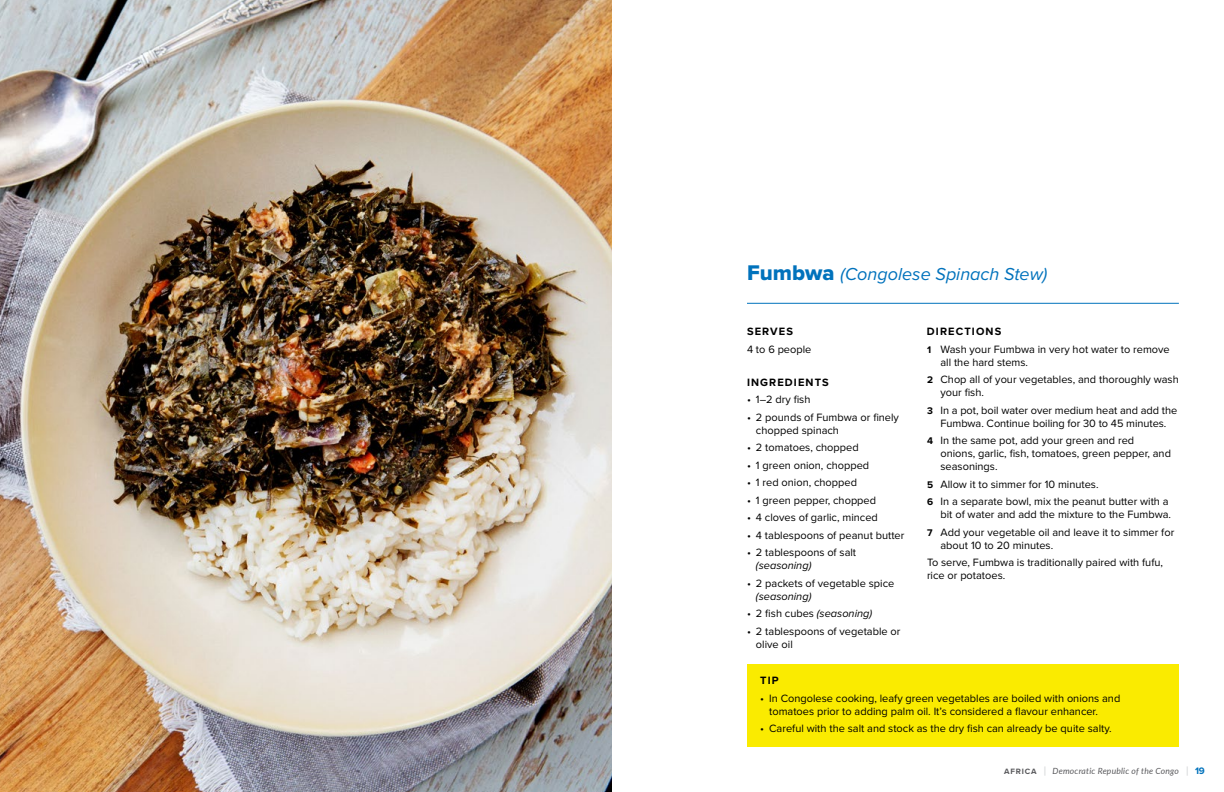
<style>
.page{position:relative;width:1224px;height:792px;background:#fff}
.page>*{position:absolute;margin:0;border:0;box-sizing:border-box;transform-origin:0 0}
.t1{font:italic 18px "Proxima Nova";color:#0072bc}
.t2{font:11px/17.5px "Proxima Nova";color:#000}
.t3{font:italic 11px "Proxima Nova";color:#000}
.t4{font:700 11px "Proxima Nova";letter-spacing:.1em;color:#000}
.t5{font:italic 8.5px "Lato";letter-spacing:.025em;color:#58585b}
.s1{font-family:"Proxima Nova Extrabld";font-style:normal;font-size:22px}
.s2{font-style:italic}
.s3{font-weight:700}
.s4{font-weight:700;font-size:10px}
.s5{font-family:"Proxima Nova";font-weight:700;font-style:normal;font-size:8px}
.s6{font-weight:500;font-style:normal;font-size:9.8px;color:#d1d3d4}
.s7{font-family:"Proxima Nova";font-weight:700;font-style:normal;font-size:9.8px;color:#0072bc}
</style>
<div class="page">
<div style="left:747px;top:664px;width:432px;height:83px;background:#faeb00"></div>
<hr style="left:747px;top:303px;width:432px;height:1px;background:#0072bc">
<img style="left:0;top:0;width:612px;height:792px">
<h1 class="t1" style="left:747px;top:261px;width:302px"><span class="s1">Fumbwa</span> (Congolese Spinach Stew)</h1>
<p class="t4" style="left:747px;top:323px;width:48px">SERVES</p>
<p class="t2" style="left:747px;top:340px;width:66px">4 to 6 people</p>
<p class="t4" style="left:747px;top:374px;width:83px">INGREDIENTS</p>
<p class="t2" style="left:747px;top:390px;width:65px">• 1–2 dry fish</p>
<p class="t2" style="left:756px;top:410px;width:145px;line-height:13px;text-indent:-9px">• 2 pounds of Fumbwa or finely chopped spinach</p>
<p class="t2" style="left:747px;top:438px;width:113px">• 2 tomatoes, chopped</p>
<p class="t2" style="left:747px;top:456px;width:124px">• 1 green onion, chopped</p>
<p class="t2" style="left:747px;top:473px;width:112px">• 1 red onion, chopped</p>
<p class="t2" style="left:747px;top:491px;width:131px">• 1 green pepper, chopped</p>
<p class="t2" style="left:747px;top:508px;width:132px">• 4 cloves of garlic, minced</p>
<p class="t2" style="left:747px;top:526px;width:159px">• 4 tablespoons of peanut butter</p>
<p class="t2" style="left:747px;top:543px;width:111px">• 2 tablespoons of salt</p>
<p class="t3" style="left:756px;top:557px;width:57px">(seasoning)</p>
<p class="t2" style="left:747px;top:574px;width:149px">• 2 packets of vegetable spice</p>
<p class="t3" style="left:756px;top:588px;width:57px">(seasoning)</p>
<p class="t2" style="left:747px;top:604px;width:127px">• 2 fish cubes <span class="s2">(seasoning)</span></p>
<p class="t2" style="left:756px;top:624px;width:146px;line-height:13px;text-indent:-9px">• 2 tablespoons of vegetable or olive oil</p>
<p class="t2" style="left:927px;top:322px;width:244px"><span class="s3">DIRECTIONS<br></span><span class="s4">1</span> Wash your Fumbwa in very hot water to remove</p>
<p class="t2" style="left:927px;top:353px;width:253px;text-indent:14px">all the hard stems.<br><span class="s4">2</span> Chop all of your vegetables, and thoroughly wash</p>
<p class="t2" style="left:927px;top:383px;width:252px;text-indent:14px">your fish.<br><span class="s4">3</span> In a pot, boil water over medium heat and add the</p>
<p class="t2" style="left:927px;top:414px;width:241px;text-indent:14px">Fumbwa. Continue boiling for 30 to 45 minutes.<br><span class="s4">4</span> In the same pot, add your green and red</p>
<p class="t2" style="left:941px;top:447px;width:232px;line-height:13px">onions, garlic, fish, tomatoes, green pepper, and seasonings.</p>
<p class="t2" style="left:927px;top:475px;width:243px"><span class="s4">5</span> Allow it to simmer for 10 minutes.<br><span class="s4">6</span> In a separate bowl, mix the peanut butter with a</p>
<p class="t2" style="left:927px;top:505px;width:249px;text-align:right">bit of water and add the mixture to the Fumbwa.<br><span class="s4">7</span> Add your vegetable oil and leave it to simmer for</p>
<p class="t2" style="left:927px;top:536px;width:238px;text-indent:13px">about 10 to 20 minutes.<br>To serve, Fumbwa is traditionally paired with fufu,</p>
<p class="t2" style="left:927px;top:566px;width:80px">rice or potatoes.</p>
<p class="t4" style="left:760px;top:673px;width:20px">TIP</p>
<p class="t2" style="left:769px;top:691px;width:353px;line-height:13px;text-indent:-9px">• In Congolese cooking, leafy green vegetables are boiled with onions and tomatoes prior to adding palm oil. It’s considered a flavour enhancer.</p>
<p class="t2" style="left:760px;top:720px;width:353px">• Careful with the salt and stock as the dry fish can already be quite salty.</p>
<p class="t5" style="left:1004px;top:765px;width:202px"><span class="s5">AFRICA</span> <span class="s6">|</span> Democratic Republic of the Congo <span class="s6">|</span> <span class="s7">19</span></p>
</div>
